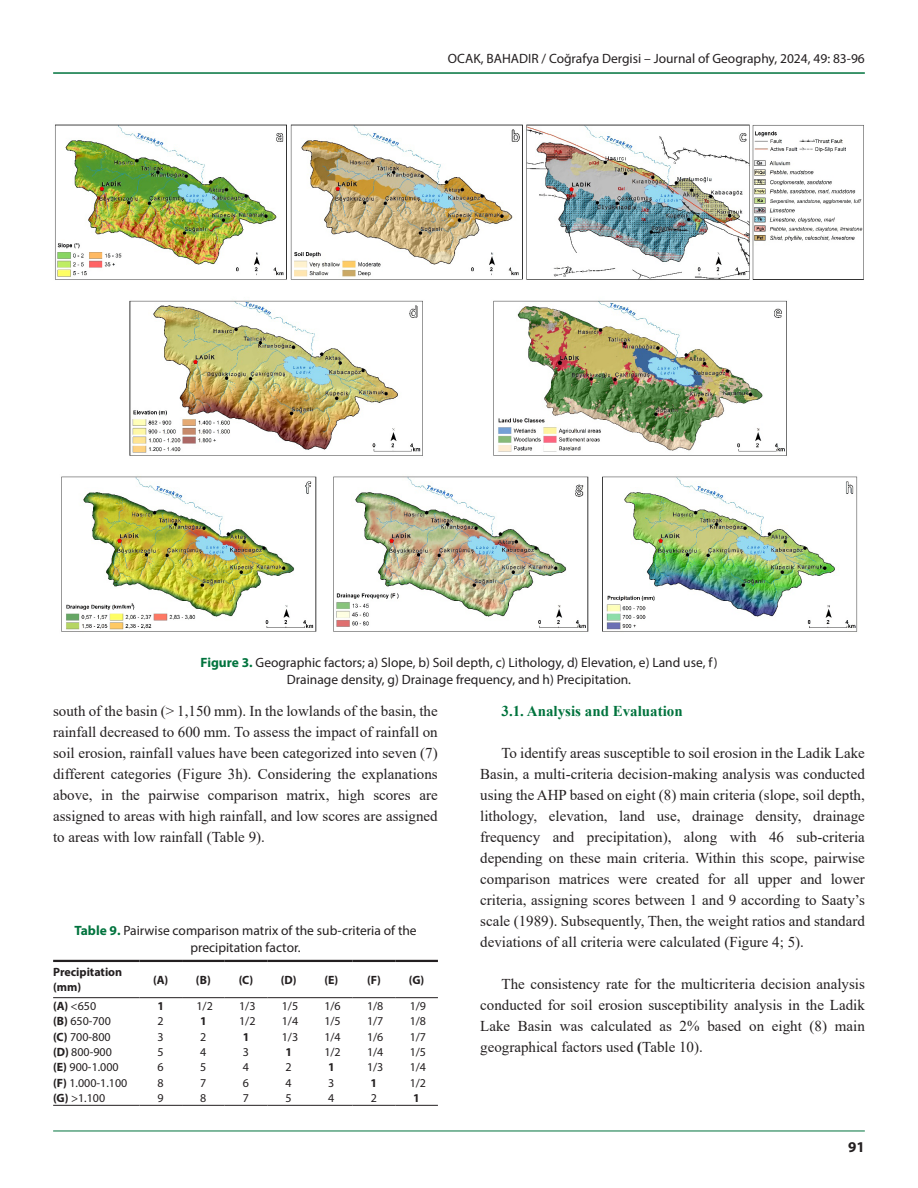
<style>
.page{position:relative;width:918px;height:1188px;background:#fff}
.page>*{position:absolute;margin:0;border:0;box-sizing:border-box;transform-origin:0 0}
.Ana_metin{font:15px/21px "Times New Roman";color:#231f20;text-align:justify}
.Ana_metin-2{font:700 15px "Times New Roman";color:#00733d}
.t1{font:700 15px "Myriad Pro";color:#231f20}
.baslik_T{font:13.5px/17.2px "Myriad Pro";color:#231f20;text-align:center}
.ara_metin_T{font:12px "Myriad Pro";color:#231f20}
.ara_baslik_T{font:700 12px/15px "Myriad Pro";color:#231f20}
.ara_metin_T-2{font:700 12px "Myriad Pro";color:#231f20}
.s1{font-weight:700;color:#00733d}
.s2{font-weight:700}
</style>
<div class="page">
<hr style="left:53px;top:72px;width:812px;height:2px;background:#00733d">
<hr style="left:53px;top:1131px;width:812px;height:1px;background:#00733d">
<img style="left:55px;top:124px;width:809px;height:508px">
<hr style="left:53px;top:960px;width:86px;height:2px;background:#231f20">
<hr style="left:139px;top:960px;width:43px;height:2px;background:#231f20">
<hr style="left:182px;top:960px;width:43px;height:2px;background:#231f20">
<hr style="left:225px;top:960px;width:42px;height:2px;background:#231f20">
<hr style="left:267px;top:960px;width:43px;height:2px;background:#231f20">
<hr style="left:310px;top:960px;width:43px;height:2px;background:#231f20">
<hr style="left:353px;top:960px;width:42px;height:2px;background:#231f20">
<hr style="left:395px;top:960px;width:43px;height:2px;background:#231f20">
<hr style="left:53px;top:997px;width:86px;height:1px;background:#231f20">
<hr style="left:139px;top:997px;width:43px;height:1px;background:#231f20">
<hr style="left:182px;top:997px;width:43px;height:1px;background:#231f20">
<hr style="left:225px;top:997px;width:42px;height:1px;background:#231f20">
<hr style="left:267px;top:997px;width:43px;height:1px;background:#231f20">
<hr style="left:310px;top:997px;width:43px;height:1px;background:#231f20">
<hr style="left:353px;top:997px;width:42px;height:1px;background:#231f20">
<hr style="left:395px;top:997px;width:43px;height:1px;background:#231f20">
<hr style="left:53px;top:1105px;width:86px;height:1px;background:#231f20">
<hr style="left:139px;top:1105px;width:43px;height:1px;background:#231f20">
<hr style="left:182px;top:1105px;width:43px;height:1px;background:#231f20">
<hr style="left:225px;top:1105px;width:42px;height:1px;background:#231f20">
<hr style="left:267px;top:1105px;width:43px;height:1px;background:#231f20">
<hr style="left:310px;top:1105px;width:43px;height:1px;background:#231f20">
<hr style="left:353px;top:1105px;width:42px;height:1px;background:#231f20">
<hr style="left:395px;top:1105px;width:43px;height:1px;background:#231f20">
<p class="baslik_T" style="left:448px;top:50px;width:418px">OCAK, BAHADIR / Coğrafya Dergisi – Journal of Geography, 2024, 49: 83-96</p>
<p class="baslik_T" style="left:201px;top:654px;width:519px"><span class="s1">Figure 3.</span> Geographic factors; a) Slope, b) Soil depth, c) Lithology, d) Elevation, e) Land use, f)<br>Drainage density, g) Drainage frequency, and h) Precipitation.</p>
<p class="Ana_metin" style="left:53px;top:700px;width:386px">south of the basin (&gt; 1,150 mm). In the lowlands of the basin, the rainfall decreased to 600 mm. To assess the impact of rainfall on soil erosion, rainfall values have been categorized into seven (7) different categories (Figure 3h). Considering the explanations above, in the pairwise comparison matrix, high scores are assigned to areas with high rainfall, and low scores are assigned to areas with low rainfall (Table 9).</p>
<p class="Ana_metin-2" style="left:502px;top:700px;width:183px">3.1. Analysis and Evaluation</p>
<p class="Ana_metin" style="left:480px;top:742px;width:386px;text-indent:21px">To identify areas susceptible to soil erosion in the Ladik Lake Basin, a multi-criteria decision-making analysis was conducted using the AHP based on eight (8) main criteria (slope, soil depth, lithology, elevation, land use, drainage density, drainage frequency and precipitation), along with 46 sub-criteria depending on these main criteria. Within this scope, pairwise comparison matrices were created for all upper and lower criteria, assigning scores between 1 and 9 according to Saaty’s scale (1989). Subsequently, Then, the weight ratios and standard deviations of all criteria were calculated (Figure 4; 5).</p>
<p class="Ana_metin" style="left:480px;top:973px;width:386px;text-indent:21px">The consistency rate for the multicriteria decision analysis conducted for soil erosion susceptibility analysis in the Ladik Lake Basin was calculated as 2% based on eight (8) main geographical factors used <span class="s2">(</span>Table 10).</p>
<p class="baslik_T" style="left:74px;top:922px;width:344px"><span class="s1">Table 9.</span> Pairwise comparison matrix of the sub-criteria of the precipitation factor.</p>
<p class="ara_baslik_T" style="left:53px;top:964px;width:71px">Precipitation (mm)</p>
<p class="ara_baslik_T" style="left:153px;top:972px;width:16px">(A)</p>
<p class="ara_baslik_T" style="left:196px;top:972px;width:16px">(B)</p>
<p class="ara_baslik_T" style="left:239px;top:972px;width:16px">(C)</p>
<p class="ara_baslik_T" style="left:281px;top:972px;width:17px">(D)</p>
<p class="ara_baslik_T" style="left:324px;top:972px;width:15px">(E)</p>
<p class="ara_baslik_T" style="left:367px;top:972px;width:15px">(F)</p>
<p class="ara_baslik_T" style="left:409px;top:972px;width:17px">(G)</p>
<p class="ara_metin_T" style="left:53px;top:998px;width:45px"><span class="s2">(A)</span> &lt;650</p>
<p class="ara_metin_T-2" style="left:157px;top:998px;width:8px">1</p>
<p class="ara_metin_T" style="left:196px;top:998px;width:18px">1/2</p>
<p class="ara_metin_T" style="left:239px;top:998px;width:18px">1/3</p>
<p class="ara_metin_T" style="left:282px;top:998px;width:18px">1/5</p>
<p class="ara_metin_T" style="left:324px;top:998px;width:18px">1/6</p>
<p class="ara_metin_T" style="left:367px;top:998px;width:18px">1/8</p>
<p class="ara_metin_T" style="left:410px;top:998px;width:18px">1/9</p>
<p class="ara_metin_T" style="left:53px;top:1014px;width:59px"><span class="s2">(B)</span> 650-700</p>
<p class="ara_metin_T" style="left:158px;top:1014px;width:8px">2</p>
<p class="ara_metin_T-2" style="left:200px;top:1013px;width:8px">1</p>
<p class="ara_metin_T" style="left:239px;top:1014px;width:18px">1/2</p>
<p class="ara_metin_T" style="left:282px;top:1014px;width:18px">1/4</p>
<p class="ara_metin_T" style="left:324px;top:1014px;width:18px">1/5</p>
<p class="ara_metin_T" style="left:367px;top:1014px;width:18px">1/7</p>
<p class="ara_metin_T" style="left:410px;top:1014px;width:18px">1/8</p>
<p class="ara_metin_T" style="left:53px;top:1029px;width:59px"><span class="s2">(C)</span> 700-800</p>
<p class="ara_metin_T" style="left:158px;top:1029px;width:8px">3</p>
<p class="ara_metin_T" style="left:200px;top:1029px;width:8px">2</p>
<p class="ara_metin_T-2" style="left:243px;top:1029px;width:8px">1</p>
<p class="ara_metin_T" style="left:282px;top:1029px;width:18px">1/3</p>
<p class="ara_metin_T" style="left:324px;top:1029px;width:18px">1/4</p>
<p class="ara_metin_T" style="left:367px;top:1029px;width:18px">1/6</p>
<p class="ara_metin_T" style="left:410px;top:1029px;width:18px">1/7</p>
<p class="ara_metin_T" style="left:53px;top:1045px;width:60px"><span class="s2">(D)</span> 800-900</p>
<p class="ara_metin_T" style="left:158px;top:1045px;width:8px">5</p>
<p class="ara_metin_T" style="left:200px;top:1045px;width:8px">4</p>
<p class="ara_metin_T" style="left:243px;top:1045px;width:8px">3</p>
<p class="ara_metin_T-2" style="left:285px;top:1044px;width:8px">1</p>
<p class="ara_metin_T" style="left:324px;top:1045px;width:18px">1/2</p>
<p class="ara_metin_T" style="left:367px;top:1045px;width:18px">1/4</p>
<p class="ara_metin_T" style="left:410px;top:1045px;width:18px">1/5</p>
<p class="ara_metin_T" style="left:53px;top:1060px;width:67px"><span class="s2">(E)</span> 900-1.000</p>
<p class="ara_metin_T" style="left:158px;top:1060px;width:8px">6</p>
<p class="ara_metin_T" style="left:200px;top:1060px;width:8px">5</p>
<p class="ara_metin_T" style="left:243px;top:1060px;width:8px">4</p>
<p class="ara_metin_T" style="left:286px;top:1060px;width:8px">2</p>
<p class="ara_metin_T-2" style="left:328px;top:1060px;width:8px">1</p>
<p class="ara_metin_T" style="left:367px;top:1060px;width:18px">1/3</p>
<p class="ara_metin_T" style="left:410px;top:1060px;width:18px">1/4</p>
<p class="ara_metin_T" style="left:53px;top:1075px;width:76px"><span class="s2">(F)</span> 1.000-1.100</p>
<p class="ara_metin_T" style="left:158px;top:1075px;width:8px">8</p>
<p class="ara_metin_T" style="left:200px;top:1075px;width:8px">7</p>
<p class="ara_metin_T" style="left:243px;top:1075px;width:8px">6</p>
<p class="ara_metin_T" style="left:286px;top:1075px;width:8px">4</p>
<p class="ara_metin_T" style="left:328px;top:1075px;width:8px">3</p>
<p class="ara_metin_T-2" style="left:371px;top:1075px;width:8px">1</p>
<p class="ara_metin_T" style="left:410px;top:1075px;width:18px">1/2</p>
<p class="ara_metin_T" style="left:53px;top:1091px;width:54px"><span class="s2">(G)</span> &gt;1.100</p>
<p class="ara_metin_T" style="left:158px;top:1091px;width:8px">9</p>
<p class="ara_metin_T" style="left:200px;top:1091px;width:8px">8</p>
<p class="ara_metin_T" style="left:243px;top:1091px;width:8px">7</p>
<p class="ara_metin_T" style="left:286px;top:1091px;width:8px">5</p>
<p class="ara_metin_T" style="left:328px;top:1091px;width:8px">4</p>
<p class="ara_metin_T" style="left:371px;top:1091px;width:8px">2</p>
<p class="ara_metin_T-2" style="left:413px;top:1090px;width:8px">1</p>
<p class="t1" style="left:848px;top:1137px;width:18px">91</p>
</div>
